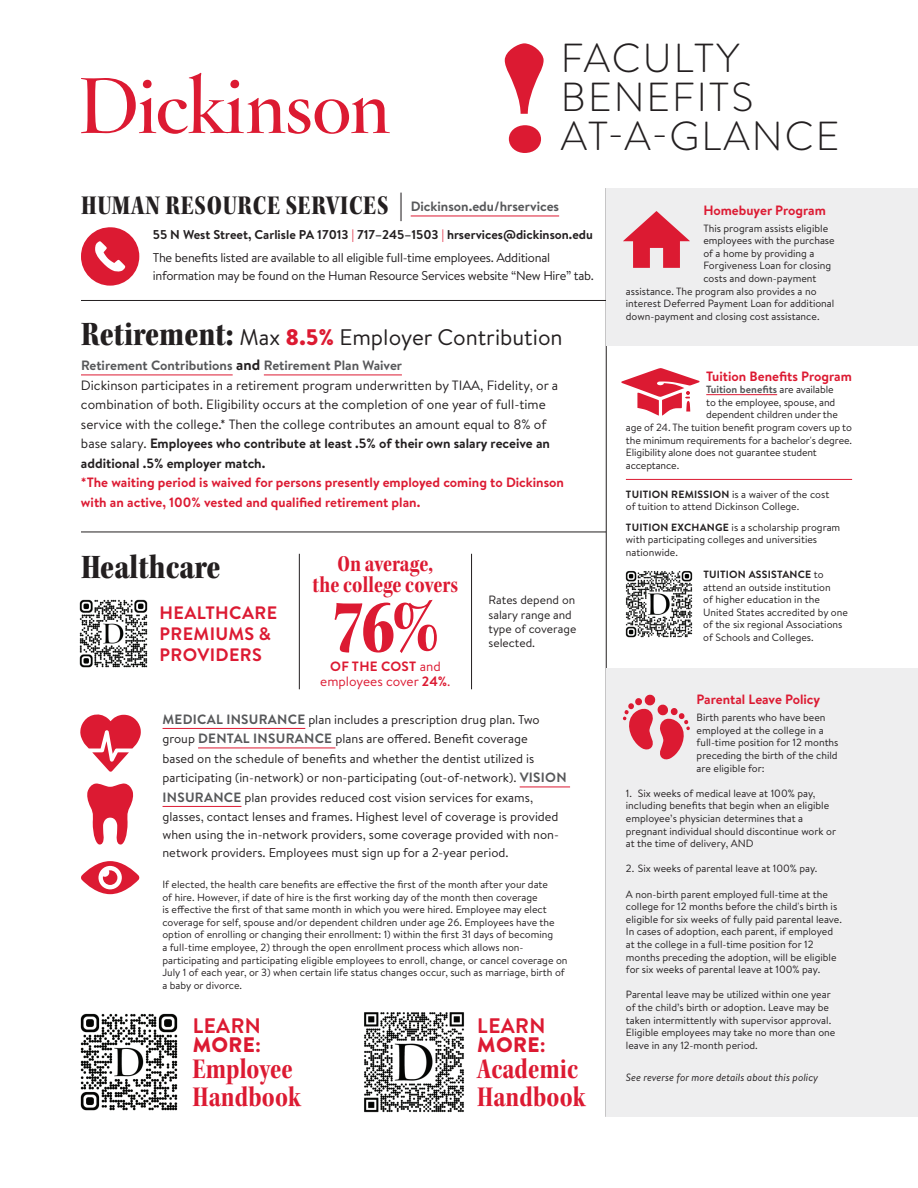
<style>
.page{position:relative;width:918px;height:1188px;background:#fff}
.page>*{position:absolute;margin:0;border:0;box-sizing:border-box;transform-origin:0 0}
.t1{font:81px "Kepler Std Black Cn Subh";color:#dc1a32}
.t2{font:300 40.5px/39px "Brandon Text";letter-spacing:.05em;color:#231f20}
.t3{font:36px "Kepler Std Black Cn Subh";color:#231f20}
.t4{font:30px/28.5px "Kepler Std Bold Cn Subh";letter-spacing:.005em;color:#dc1a32}
.t5{font:28.5px "Kepler Std Black Cn Subh";letter-spacing:.025em;color:#231f20}
.t6{font:24px/21px "Kepler Std Bold Cn Subh";letter-spacing:.005em;color:#dc1a32;text-align:center}
.t7{font:22.5px "Brandon Text";color:#231f20}
.t8{font:700 21px/19.5px "Brandon Text";letter-spacing:.02em;color:#dc1a32}
.t9{font:700 18px/21px "Brandon Text";letter-spacing:.02em;color:#dc1a32}
.t10{font:13.5px/19.5px "Brandon Text";color:#231f20}
.t11{font:700 13.5px/19.5px "Brandon Text";color:#dc1a32}
.t12{font:700 13.5px "Brandon Text";color:#57585a}
.t13{font:13.5px "Brandon Text";color:#dc1a32}
.t14{font:700 13.5px "Brandon Text";letter-spacing:.02em;color:#dc1a32}
.t15{font:12.75px/19.5px "Brandon Text";color:#231f20}
.t16{font:12.75px/22.5px "Brandon Text";letter-spacing:-.02em;color:#231f20}
.t17{font:12px/14.4px "Brandon Text";color:#231f20}
.t18{font:10.5px/12.6px "Brandon Text";color:#231f20}
.t19{font:italic 10.5px "Brandon Text";color:#231f20}
.t20{font:700 10.5px "Brandon Text";color:#57585a}
.s1{font-family:"Kepler Std Light Cn Disp"}
.s2{font-weight:700}
.s3{font-weight:700;color:#dc1a32}
.s4{font-family:"Kepler Std Black Cn Subh";font-size:36px}
.s5{font-weight:900;color:#dc1a32}
.s6{font-weight:700;color:#57585a}
.s7{font-weight:700;font-size:15px}
.s8{font-weight:400}
.s9{font-weight:700;font-size:13.5px;color:#57585a}
.s10{font-weight:900}
.s11{font-weight:400;color:#231f20}
</style>
<div class="page">
<svg style="left:81px;top:73px;width:309px;height:61px"></svg>
<svg style="left:505px;top:43px;width:39px;height:110px"></svg>
<hr style="left:606px;top:188px;width:1px;height:929px;background:#231f20">
<hr style="left:81px;top:532px;width:525px;height:1px;background:#231f20">
<hr style="left:81px;top:300px;width:525px;height:1px;background:#231f20">
<img style="left:80px;top:1013px;width:98px;height:98px">
<img style="left:364px;top:1012px;width:100px;height:101px">
<img style="left:79px;top:599px;width:69px;height:69px">
<hr style="left:81px;top:375px;width:152px;height:1px;background:#dc1a32">
<hr style="left:264px;top:375px;width:138px;height:1px;background:#dc1a32">
<hr style="left:411px;top:216px;width:148px;height:1px;background:#dc1a32">
<hr style="left:163px;top:728px;width:142px;height:1px;background:#dc1a32">
<hr style="left:198px;top:748px;width:137px;height:1px;background:#dc1a32">
<hr style="left:520px;top:787px;width:50px;height:1px;background:#dc1a32">
<hr style="left:163px;top:806px;width:78px;height:1px;background:#dc1a32">
<hr style="left:299px;top:554px;width:1px;height:135px;background:#231f20">
<hr style="left:471px;top:554px;width:1px;height:135px;background:#231f20">
<svg style="left:80px;top:714px;width:61px;height:58px"></svg>
<svg style="left:81px;top:227px;width:58px;height:59px"></svg>
<svg style="left:87px;top:783px;width:47px;height:62px"></svg>
<svg style="left:81px;top:861px;width:59px;height:33px"></svg>
<div style="left:606px;top:188px;width:312px;height:158px;background:#eeeeef"></div>
<svg style="left:623px;top:211px;width:67px;height:57px"></svg>
<div style="left:606px;top:668px;width:312px;height:449px;background:#eeeeef"></div>
<hr style="left:706px;top:394px;width:71px;height:1px;background:#dc1a32">
<svg style="left:621px;top:368px;width:79px;height:48px"></svg>
<hr style="left:626px;top:479px;width:226px;height:1px;background:#dc1a32">
<img style="left:625px;top:570px;width:68px;height:68px">
<svg style="left:623px;top:694px;width:67px;height:66px"></svg>
<h2 class="t2" style="left:561px;top:37px;width:280px">FACULTY<br>BENEFITS<br>AT-A-GLANCE</h2>
<h3 class="t5" style="left:81px;top:190px;width:325px">HUMAN RESOURCE SERVICES <span class="s1">|</span></h3>
<p class="t12" style="left:411px;top:197px;width:150px">Dickinson.edu/hrservices</p>
<p class="t16" style="left:153px;top:223px;width:442px"><span class="s2">55 N West Street, Carlisle PA 17013</span> <span class="s3">|</span> <span class="s2">717–245–1503</span> <span class="s3">|</span> <span class="s2">hrservices@dickinson.edu<br></span>The benefits listed are available to all eligible full-time employees. Additional</p>
<p class="t16" style="left:153px;top:264px;width:443px">information may be found on the Human Resource Services website “New Hire” tab.</p>
<h3 class="t7" style="left:81px;top:322px;width:483px"><span class="s4">Retirement:</span> Max <span class="s5">8.5%</span> Employer Contribution</h3>
<p class="t10" style="left:81px;top:356px;width:479px"><span class="s6">Retirement Contributions</span> <span class="s7">and</span> <span class="s6">Retirement Plan Waiver<br></span>Dickinson participates in a retirement program underwritten by TIAA, Fidelity, or a combination of both. Eligibility occurs at the completion of one year of full-time service with the college.* Then the college contributes an amount equal to 8% of base salary. <span class="s2">Employees who contribute at least .5% of their own salary receive an additional .5% employer match.</span></p>
<p class="t11" style="left:81px;top:473px;width:485px">*The waiting period is waived for persons presently employed coming to Dickinson with an active, 100% vested and qualified retirement plan.</p>
<h3 class="t3" style="left:81px;top:547px;width:141px">Healthcare</h3>
<h3 class="t9" style="left:160px;top:602px;width:119px">HEALTHCARE<br>PREMIUMS &amp;<br>PROVIDERS</h3>
<h3 class="t6" style="left:313px;top:553px;width:147px">On average,<br>the college covers</h3>
<h1 class="t1" style="left:331px;top:582px;width:109px">76%</h1>
<p class="t13" style="left:320px;top:672px;width:132px">employees cover <span class="s2">24%</span>.</p>
<p class="t14" style="left:330px;top:657px;width:112px">OF THE COST <span class="s8">and</span></p>
<p class="t17" style="left:488px;top:592px;width:89px">Rates depend on salary range and type of coverage selected.</p>
<p class="t15" style="left:162px;top:709px;width:406px"><span class="s9">MEDICAL INSURANCE</span> plan includes a prescription drug plan. Two group <span class="s9">DENTAL INSURANCE</span> plans are offered. Benefit coverage<br>based on the schedule of benefits and whether the dentist utilized is participating (in-network) or non-participating (out-of-network). <span class="s9">VISION INSURANCE</span> plan provides reduced cost vision services for exams, glasses, contact lenses and frames. Highest level of coverage is provided</p>
<p class="t15" style="left:162px;top:826px;width:398px;line-height:18px">when using the in-network providers, some coverage provided with non&shy;network providers. Employees must sign up for a 2-year period.</p>
<p class="t18" style="left:162px;top:878px;width:407px">If elected, the health care benefits are effective the first of the month after your date<br>of hire. However, if date of hire is the first working day of the month then coverage<br>is effective the first of that same month in which you were hired. Employee may elect coverage for self, spouse and/or dependent children under age 26. Employees have the option of enrolling or changing their enrollment: 1) within the first 31 days of becoming<br>a full-time employee, 2) through the open enrollment process which allows non&shy;participating and participating eligible employees to enroll, change, or cancel coverage on July 1 of each year, or 3) when certain life status changes occur, such as marriage, birth of a baby or divorce.</p>
<h3 class="t8" style="left:193px;top:1015px;width:70px">LEARN<br><span class="s10">MORE</span>:</h3>
<h3 class="t4" style="left:193px;top:1054px;width:110px">Employee<br>Handbook</h3>
<h3 class="t8" style="left:477px;top:1015px;width:70px">LEARN<br><span class="s10">MORE</span>:</h3>
<h3 class="t4" style="left:477px;top:1054px;width:110px">Academic<br>Handbook</h3>
<p class="t11" style="left:703px;top:200px;width:124px">Homebuyer Program</p>
<p class="t18" style="left:703px;top:221px;width:126px">This program assists eligible</p>
<p class="t18" style="left:703px;top:234px;width:133px">employees with the purchase</p>
<p class="t18" style="left:703px;top:247px;width:113px">of a home by providing a</p>
<p class="t18" style="left:703px;top:259px;width:129px">Forgiveness Loan for closing</p>
<p class="t18" style="left:703px;top:272px;width:115px">costs and down-payment</p>
<p class="t18" style="left:626px;top:284px;width:192px">assistance. The program also provides a no</p>
<p class="t18" style="left:626px;top:297px;width:210px">interest Deferred Payment Loan for additional</p>
<p class="t18" style="left:626px;top:310px;width:195px">down-payment and closing cost assistance.</p>
<p class="t11" style="left:706px;top:366px;width:147px">Tuition Benefits Program</p>
<p class="t20" style="left:706px;top:382px;width:129px">Tuition benefits <span class="s11">are available</span></p>
<p class="t18" style="left:706px;top:395px;width:131px">to the employee, spouse, and</p>
<p class="t18" style="left:706px;top:408px;width:133px">dependent children under the</p>
<p class="t18" style="left:626px;top:421px;width:228px">age of 24. The tuition benefit program covers up to</p>
<p class="t18" style="left:626px;top:433px;width:228px">the minimum requirements for a bachelor's degree.</p>
<p class="t18" style="left:626px;top:446px;width:193px">Eligibility alone does not guarantee student</p>
<p class="t18" style="left:626px;top:458px;width:55px">acceptance.</p>
<p class="t18" style="left:626px;top:488px;width:205px"><span class="s2">TUITION REMISSION</span> is a waiver of the cost of tuition to attend Dickinson College.</p>
<p class="t18" style="left:626px;top:520px;width:216px"><span class="s2">TUITION EXCHANGE</span> is a scholarship program with participating colleges and universities nationwide.</p>
<p class="t18" style="left:703px;top:568px;width:146px"><span class="s2">TUITION ASSISTANCE</span> to attend an outside institution<br>of higher education in the<br>United States accredited by one of the six regional Associations of Schools and Colleges.</p>
<p class="t11" style="left:697px;top:689px;width:125px">Parental Leave Policy</p>
<p class="t18" style="left:697px;top:711px;width:143px">Birth parents who have been employed at the college in a full-time position for 12 months preceding the birth of the child are eligible for:</p>
<p class="t18" style="left:626px;top:787px;width:212px">1. Six weeks of medical leave at 100% pay, including benefits that begin when an eligible employee’s physician determines that a pregnant individual should discontinue work or at the time of delivery, AND</p>
<p class="t18" style="left:626px;top:862px;width:193px">2. Six weeks of parental leave at 100% pay.</p>
<p class="t18" style="left:626px;top:887px;width:218px">A non-birth parent employed full-time at the college for 12 months before the child's birth is eligible for six weeks of fully paid parental leave.<br>In cases of adoption, each parent, if employed at the college in a full-time position for 12 months preceding the adoption, will be eligible for six weeks of parental leave at 100% pay.</p>
<p class="t18" style="left:626px;top:988px;width:211px">Parental leave may be utilized within one year of the child’s birth or adoption. Leave may be taken intermittently with supervisor approval.<br>Eligible employees may take no more than one leave in any 12-month period.</p>
<p class="t19" style="left:626px;top:1070px;width:194px">See reverse for more details about this policy</p>
</div>
